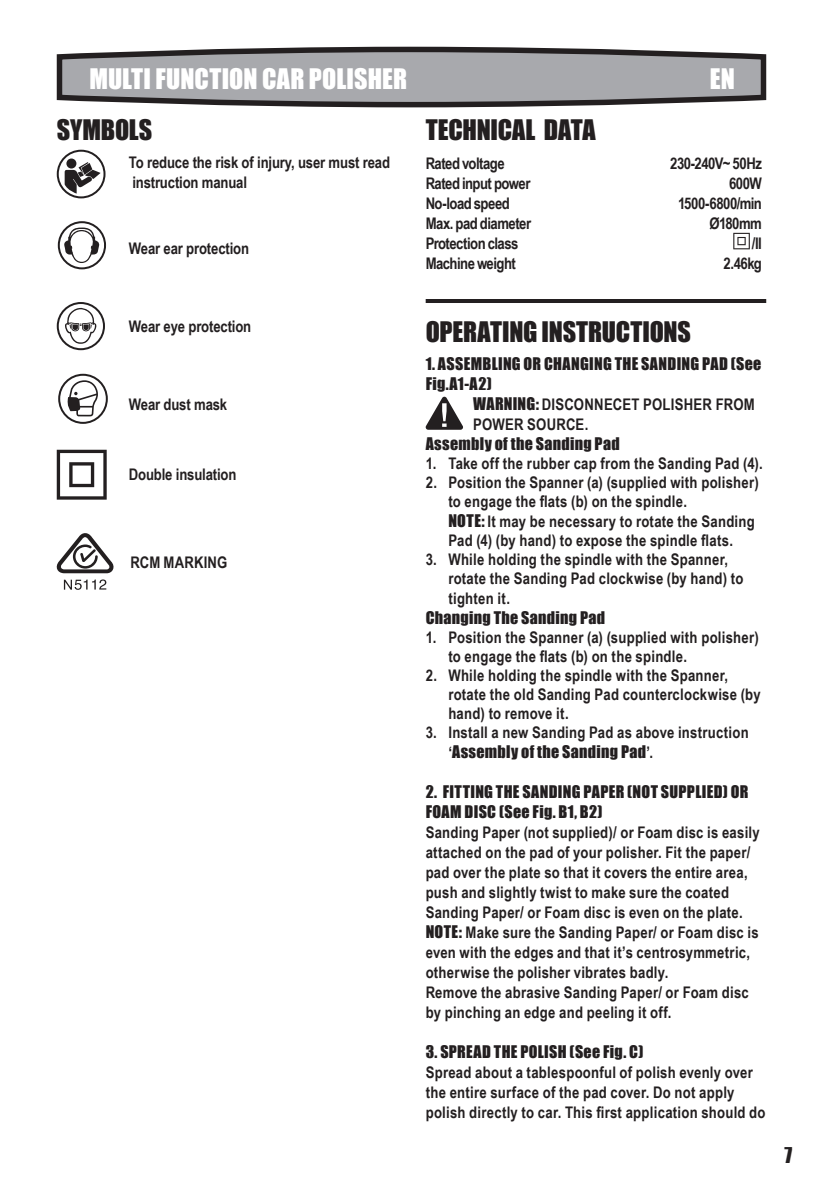
<style>
.page{position:relative;width:823px;height:1191px;background:#fff}
.page>*{position:absolute;margin:0;border:0;box-sizing:border-box;transform-origin:0 0}
.t1{font:26px "Impact";letter-spacing:-.01em;color:#231f20}
.t2{font:26px "Impact";letter-spacing:.005em;color:#fff}
.t3{font:20px "Impact";color:#231f20}
.t4{font:700 16px/20px "Arial Narrow";letter-spacing:.015em;color:#231f20}
.t5{font:16px/20px "Impact";letter-spacing:.02em;color:#231f20}
.t6{font:700 16px/20px "Arial Narrow";letter-spacing:-.01em;color:#231f20}
.t7{font:700 16px/20px "Arial Narrow";letter-spacing:-.035em;color:#231f20}
.t8{font:700 16px/20px "Arial Narrow";letter-spacing:-.03em;color:#231f20;text-align:right}
.s1{font-family:"Impact";font-weight:400}
.s2{font-family:"Arial Narrow";font-weight:700}
</style>
<div class="page">
<svg style="left:56px;top:46px;width:711px;height:62px;background:#98989b"></svg>
<div style="left:57px;top:150px;width:48px;height:48px;border:2px solid #231f20;border-radius:50%"></div>
<svg style="left:66px;top:158px;width:10px;height:10px"></svg>
<svg style="left:65px;top:162px;width:35px;height:32px"></svg>
<svg style="left:733px;top:233px;width:16px;height:16px"></svg>
<hr style="left:425px;top:299px;width:340px;height:4px;background:#231f20">
<svg style="left:425px;top:397px;width:38px;height:33px"></svg>
<svg style="left:59px;top:222px;width:46px;height:46px"></svg>
<div style="left:58px;top:221px;width:48px;height:48px;border:2px solid #231f20;border-radius:50%"></div>
<svg style="left:63px;top:227px;width:36px;height:36px"></svg>
<svg style="left:58px;top:303px;width:46px;height:46px"></svg>
<div style="left:57px;top:302px;width:48px;height:48px;border:2px solid #231f20;border-radius:50%"></div>
<svg style="left:64px;top:308px;width:32px;height:36px"></svg>
<svg style="left:59px;top:375px;width:48px;height:48px"></svg>
<div style="left:58px;top:374px;width:50px;height:50px;border:2px solid #231f20;border-radius:50%"></div>
<svg style="left:66px;top:380px;width:32px;height:36px"></svg>
<svg style="left:57px;top:450px;width:50px;height:49px"></svg>
<svg style="left:56px;top:533px;width:58px;height:40px"></svg>
<svg style="left:64px;top:579px;width:42px;height:11px"></svg>
<h1 class="t2" style="left:89px;top:58px;width:319px">MULTI FUNCTION CAR POLISHER</h1>
<h1 class="t2" style="left:709px;top:58px;width:27px">EN</h1>
<h1 class="t1" style="left:57px;top:109px;width:97px">SYMBOLS</h1>
<p class="t6" style="left:129px;top:151px;width:262px">To reduce the risk of injury, user must read instruction manual</p>
<h1 class="t1" style="left:425px;top:109px;width:171px">TECHNICAL DATA</h1>
<p class="t7" style="left:425px;top:153px;width:107px">Rated voltage<br>Rated input power<br>No-load speed<br>Max. pad diameter<br>Protection class<br>Machine weight</p>
<p class="t8" style="left:670px;top:153px;width:93px">230-240V~ 50Hz<br>600W<br>1500-6800/min<br>Ø180mm<br>/II<br>2.46kg</p>
<p class="t6" style="left:129px;top:237px;width:122px">Wear ear protection</p>
<p class="t6" style="left:129px;top:315px;width:124px">Wear eye protection</p>
<p class="t6" style="left:129px;top:393px;width:100px">Wear dust mask</p>
<p class="t6" style="left:129px;top:463px;width:109px">Double insulation</p>
<p class="t4" style="left:130px;top:551px;width:98px">RCM MARKING</p>
<h1 class="t1" style="left:425px;top:311px;width:266px">OPERATING INSTRUCTIONS</h1>
<p class="t5" style="left:425px;top:353px;width:337px">1. ASSEMBLING OR CHANGING THE SANDING PAD (See<br>Fig.A1-A2)</p>
<p class="t4" style="left:473px;top:393px;width:283px"><span class="s1">WARNING:</span> DISCONNECET POLISHER FROM<br>POWER SOURCE.</p>
<p class="t5" style="left:425px;top:433px;width:195px">Assembly of the Sanding Pad</p>
<p class="t4" style="left:425px;top:452px;width:338px">1. Take off the rubber cap from the Sanding Pad (4).</p>
<p class="t4" style="left:448px;top:471px;width:311px;line-height:19.4px;text-indent:-23px">2. Position the Spanner (a) (supplied with polisher) to engage the flats (b) on the spindle.<br><span class="s1">NOTE:</span> It may be necessary to rotate the Sanding Pad (4) (by hand) to expose the spindle flats.</p>
<p class="t4" style="left:448px;top:548px;width:296px;line-height:19.4px;text-indent:-23px">3. While holding the spindle with the Spanner, rotate the Sanding Pad clockwise (by hand) to tighten it.</p>
<p class="t5" style="left:425px;top:607px;width:181px">Changing The Sanding Pad</p>
<p class="t4" style="left:448px;top:627px;width:311px;line-height:19px;text-indent:-23px">1. Position the Spanner (a) (supplied with polisher) to engage the flats (b) on the spindle.</p>
<p class="t4" style="left:448px;top:665px;width:313px;line-height:19px;text-indent:-23px">2. While holding the spindle with the Spanner, rotate the old Sanding Pad counterclockwise (by hand) to remove it.</p>
<p class="t4" style="left:425px;top:721px;width:324px">3. Install a new Sanding Pad as above instruction</p>
<p class="t5" style="left:448px;top:741px;width:206px"><span class="s2">‘</span>Assembly of the Sanding Pad<span class="s2">’.</span></p>
<p class="t5" style="left:425px;top:781px;width:324px">2. FITTING THE SANDING PAPER (NOT SUPPLIED) OR<br>FOAM DISC (See Fig. B1, B2)</p>
<p class="t4" style="left:425px;top:821px;width:335px">Sanding Paper (not supplied)/ or Foam disc is easily attached on the pad of your polisher. Fit the paper/ pad over the plate so that it covers the entire area, push and slightly twist to make sure the coated Sanding Paper/ or Foam disc is even on the plate.<br><span class="s1">NOTE:</span> Make sure the Sanding Paper/ or Foam disc is even with the edges and that it’s centrosymmetric, otherwise the polisher vibrates badly.<br>Remove the abrasive Sanding Paper/ or Foam disc by pinching an edge and peeling it off.</p>
<p class="t5" style="left:425px;top:1041px;width:219px">3. SPREAD THE POLISH (See Fig. C)</p>
<p class="t4" style="left:425px;top:1061px;width:341px">Spread about a tablespoonful of polish evenly over the entire surface of the pad cover. Do not apply polish directly to car. This first application should do</p>
<p class="t3" style="left:784px;top:1139px;width:9px">7</p>
</div>
